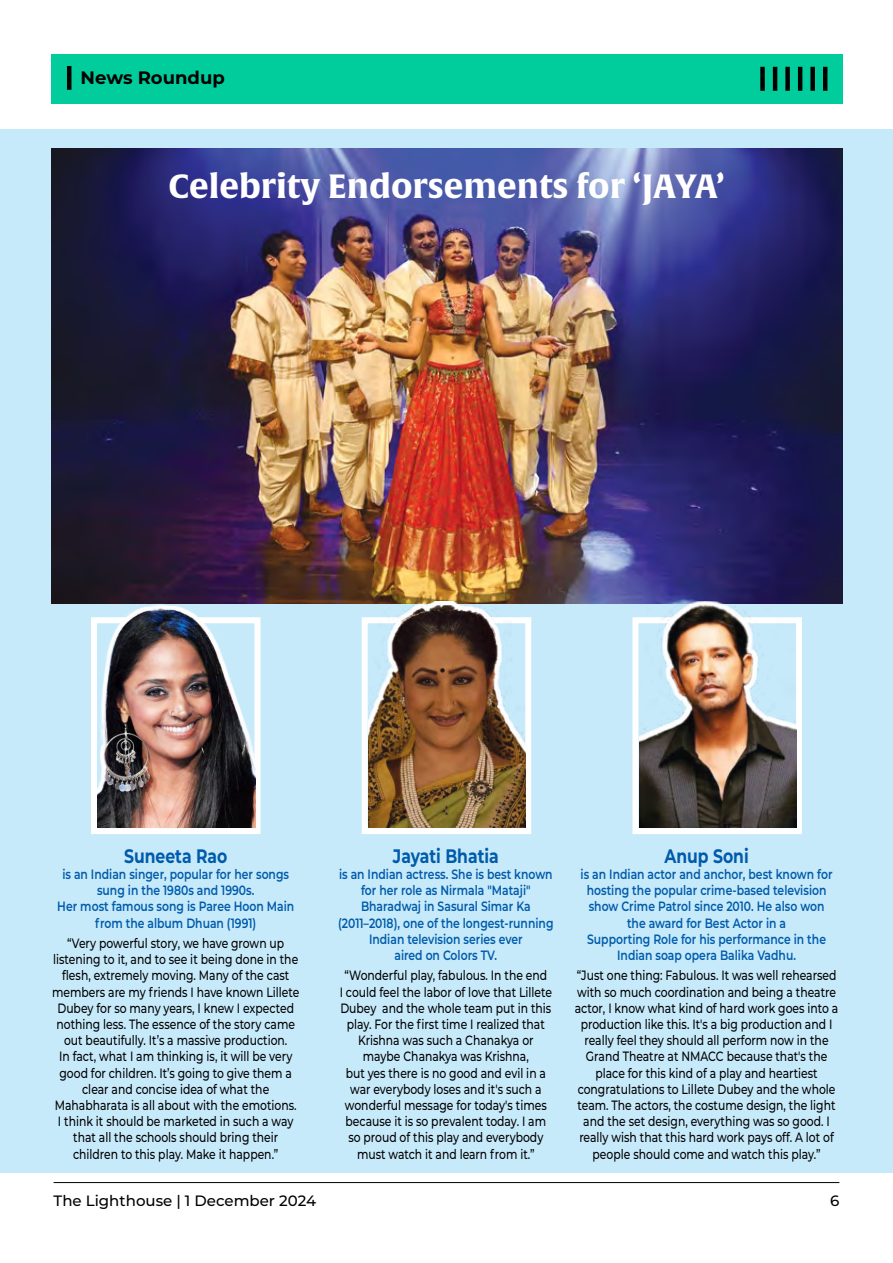
<style>
.page{position:relative;width:893px;height:1263px;background:#fff}
.page>*{position:absolute;margin:0;border:0;box-sizing:border-box;transform-origin:0 0}
.t1{font:700 33px "Alverata";color:#fff}
.t2{font:700 19.5px "Montserrat";color:#005baa;scale:.8 1}
.t3{font:700 18px "Montserrat";color:#000}
.t4{font:500 15px "Montserrat";color:#000}
.t5{font:500 13.5px/16.2px "Montserrat";color:#000;text-align:center;scale:.8 1}
.t6{font:600 13.5px/16.2px "Montserrat";color:#005baa;text-align:center;scale:.8 1}
</style>
<div class="page">
<div style="left:0;top:129px;width:893px;height:1043px;background:#c7eafb"></div>
<hr style="left:54px;top:1182px;width:785px;height:1px;background:#000">
<div style="left:51px;top:54px;width:791px;height:50px;background:#01cd9c"></div>
<hr style="left:67px;top:66px;width:4px;height:24px;background:#000101">
<div style="left:760px;top:67px;width:5px;height:24px;background:#000101"></div>
<hr style="left:773px;top:67px;width:4px;height:24px;background:#000101">
<div style="left:785px;top:67px;width:5px;height:24px;background:#000101"></div>
<hr style="left:798px;top:67px;width:4px;height:24px;background:#000101">
<div style="left:810px;top:67px;width:5px;height:24px;background:#000101"></div>
<hr style="left:823px;top:67px;width:4px;height:24px;background:#000101">
<img style="left:51px;top:149px;width:791px;height:455px">
<div style="left:91px;top:617px;width:169px;height:217px;border:6px solid #fff"></div>
<img style="left:98px;top:601px;width:157px;height:227px">
<div style="left:362px;top:617px;width:169px;height:217px;border:6px solid #fff"></div>
<img style="left:368px;top:601px;width:158px;height:227px">
<div style="left:632px;top:617px;width:170px;height:217px;border:6px solid #fff"></div>
<img style="left:639px;top:601px;width:158px;height:227px">
<h3 class="t3" style="left:81px;top:64px;width:146px">News Roundup</h3>
<h1 class="t1" style="left:169px;top:166px;width:558px">Celebrity Endorsements for ‘JAYA’</h1>
<h2 class="t2" style="left:124px;top:842px;width:131px">Suneeta Rao</h2>
<p class="t6" style="left:57px;top:865px;width:298px">is an Indian singer, popular for her songs sung in the 1980s and 1990s.<br>Her most famous song is Paree Hoon Main from the album Dhuan (1991)</p>
<p class="t5" style="left:52px;top:934px;width:311px">“Very powerful story, we have grown up listening to it, and to see it being done in the flesh, extremely moving. Many of the cast members are my friends I have known Lillete Dubey for so many years, I knew I expected nothing less. The essence of the story came out beautifully. It’s a massive production.<br>In fact, what I am thinking is, it will be very good for children. It’s going to give them a clear and concise idea of what the Mahabharata is all about with the emotions.<br>I think it should be marketed in such a way that all the schools should bring their children to this play. Make it happen.”</p>
<h2 class="t2" style="left:393px;top:842px;width:134px">Jayati Bhatia</h2>
<p class="t6" style="left:338px;top:865px;width:271px">is an Indian actress. She is best known for her role as Nirmala "Mataji"<br>Bharadwaj in Sasural Simar Ka (2011–2018), one of the longest-running<br>Indian television series ever<br>aired on Colors TV.</p>
<p class="t5" style="left:340px;top:967px;width:267px">“Wonderful play, fabulous. In the end<br>I could feel the labor of love that Lillete Dubey and the whole team put in this play. For the first time I realized that Krishna was such a Chanakya or maybe Chanakya was Krishna,<br>but yes there is no good and evil in a war everybody loses and it's such a wonderful message for today's times because it is so prevalent today. I am so proud of this play and everybody must watch it and learn from it.”</p>
<h2 class="t2" style="left:664px;top:842px;width:107px">Anup Soni</h2>
<p class="t6" style="left:581px;top:865px;width:316px">is an Indian actor and anchor, best known for hosting the popular crime-based television show Crime Patrol since 2010. He also won the award for Best Actor in a<br>Supporting Role for his performance in the Indian soap opera Balika Vadhu.</p>
<p class="t5" style="left:575px;top:967px;width:331px">“Just one thing: Fabulous. It was well rehearsed with so much coordination and being a theatre actor, I know what kind of hard work goes into a production like this. It's a big production and I really feel they should all perform now in the Grand Theatre at NMACC because that's the place for this kind of a play and heartiest congratulations to Lillete Dubey and the whole team. The actors, the costume design, the light and the set design, everything was so good. I really wish that this hard work pays off. A lot of people should come and watch this play.”</p>
<p class="t4" style="left:54px;top:1190px;width:264px">The Lighthouse | 1 December 2024</p>
<p class="t4" style="left:830px;top:1190px;width:11px">6</p>
</div>
